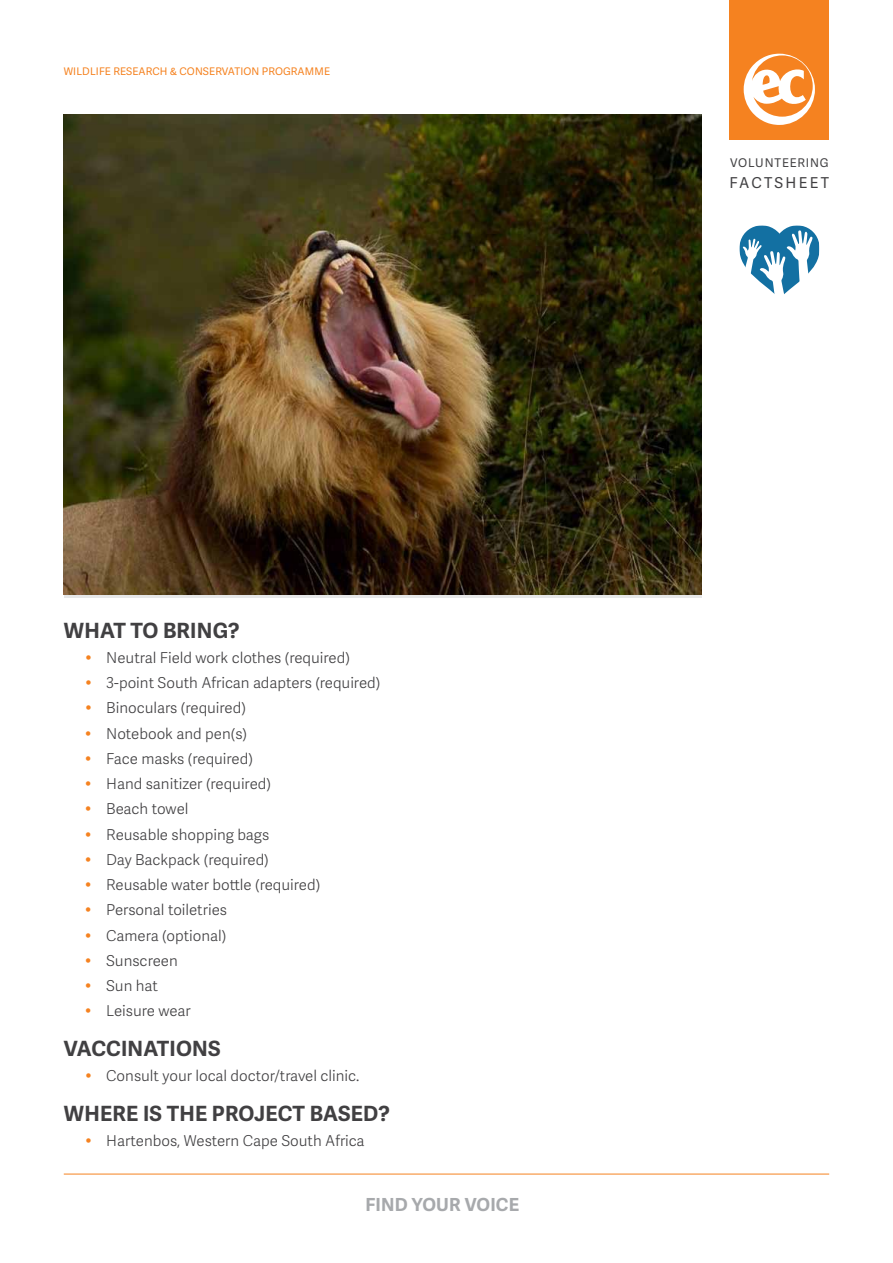
<style>
.page{position:relative;width:893px;height:1263px;background:#fff}
.page>*{position:absolute;margin:0;border:0;box-sizing:border-box;transform-origin:0 0}
.t1{font:700 21px "Adelle Sans";letter-spacing:.01em;color:#414042}
.t2{font:700 18px "Adelle Sans";letter-spacing:.01em;color:#a7a9ac}
.t3{font:300 15px/25.2px "Adelle Sans";color:#414042}
.t4{font:15px "Adelle Sans";letter-spacing:.155em;color:#414042}
.t5{font:12px "Adelle Sans";letter-spacing:.07em;color:#414042}
.t6{font:10.5px "Adelle Sans";letter-spacing:.01em;color:#f58220}
</style>
<div class="page">
<img style="left:64px;top:115px;width:638px;height:479px">
<svg style="left:739px;top:225px;width:80px;height:69px"></svg>
<hr style="left:64px;top:1174px;width:765px;height:1px;background:#f58220">
<div style="left:729px;top:0;width:100px;height:139px;background:#f58220"></div>
<svg style="left:744px;top:54px;width:71px;height:71px"></svg>
<p class="t6" style="left:64px;top:65px;width:268px">WILDLIFE RESEARCH &amp; CONSERVATION PROGRAMME</p>
<h1 class="t1" style="left:64px;top:617px;width:177px">WHAT TO BRING?</h1>
<p class="t3" style="left:106px;top:645px;width:276px">Neutral Field work clothes (required)<br>3-point South African adapters (required)<br>Binoculars (required)<br>Notebook and pen(s)<br>Face masks (required)<br>Hand sanitizer (required)<br>Beach towel<br>Reusable shopping bags<br>Day Backpack (required)<br>Reusable water bottle (required)<br>Personal toiletries<br>Camera (optional)<br>Sunscreen<br>Sun hat<br>Leisure wear</p>
<h1 class="t1" style="left:64px;top:1036px;width:158px">VACCINATIONS</h1>
<p class="t3" style="left:106px;top:1064px;width:255px">Consult your local doctor/travel clinic.</p>
<h1 class="t1" style="left:64px;top:1101px;width:327px">WHERE IS THE PROJECT BASED?</h1>
<p class="t3" style="left:106px;top:1129px;width:260px">Hartenbos, Western Cape South Africa</p>
<p class="t2" style="left:365px;top:1194px;width:155px">FIND YOUR VOICE</p>
<p class="t5" style="left:730px;top:155px;width:100px">VOLUNTEERING</p>
<p class="t4" style="left:730px;top:174px;width:101px">FACTSHEET</p>
</div>
